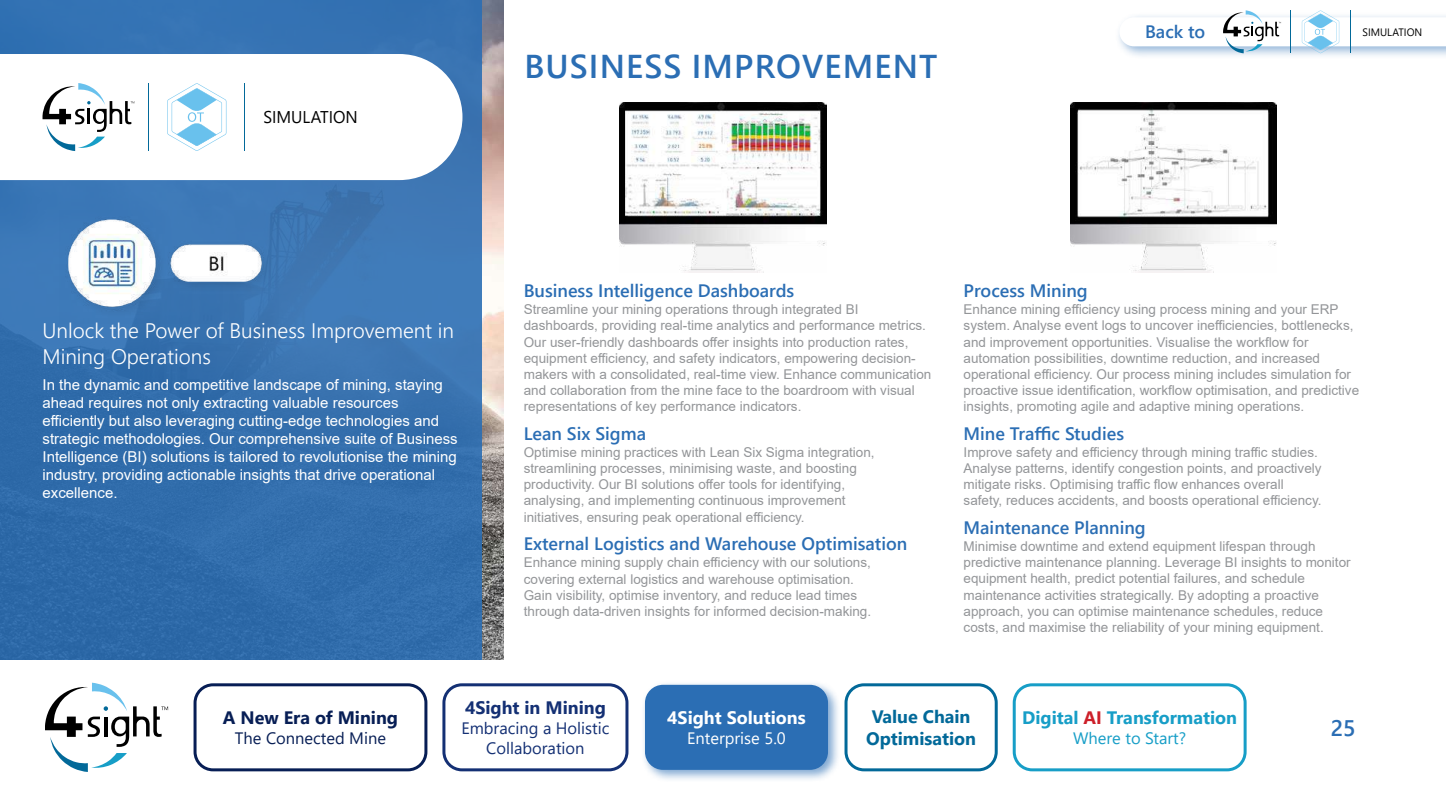
<style>
.page{position:relative;width:1446px;height:808px;background:#fff}
.page>*{position:absolute;margin:0;border:0;box-sizing:border-box;transform-origin:0 0}
.t1{font:600 33px "Segoe UI";letter-spacing:.035em;color:#2b6eb4}
.t2{font:600 22.5px "Segoe UI";color:#2b6eb4}
.t3{font:300 21px/25.2px "Segoe UI";color:#fff}
.t4{font:600 18px "Segoe UI";color:#2b6eb4}
.t5{font:700 18px "Segoe UI";color:#179ec7}
.t6{font:700 18px/21.6px "Segoe UI";color:#026999;text-align:center}
.t7{font:700 18px "Segoe UI";color:#071e55}
.t8{font:700 18px "Segoe UI";color:#fff}
.t9{font:700 18px "Segoe UI";color:#143074}
.t10{font:16.95px "Segoe UI";color:#000}
.t11{font:16.5px/19.8px "Segoe UI";color:#143074;text-align:center}
.t12{font:16.5px "Segoe UI";color:#071e55}
.t13{font:16.5px "Segoe UI";color:#fff}
.t14{font:16.5px "Segoe UI";color:#179ec7}
.t15{font:15px/18px "Arial";color:#fff}
.t16{font:13.5px/16.2px "Arial";color:#939598}
.t17{font:10.8px "Segoe UI";color:#000}
.s1{color:#cd202a}
</style>
<div class="page">
<img style="left:482px;top:0;width:21px;height:659px">
<div style="left:0;top:0;width:482px;height:659px;background:#3470ae"></div>
<div style="left:194px;top:683px;width:233px;height:88px;border:3px solid #071e55;border-radius:18px"></div>
<div style="left:1012px;top:683px;width:234px;height:88px;border:3px solid #179ec7;border-radius:18px"></div>
<div style="left:442px;top:683px;width:186px;height:88px;border:3px solid #143074;border-radius:18px"></div>
<div style="left:640px;top:680px;width:201px;height:102px;background:#2b6eb4;opacity:.6"></div>
<div style="left:645px;top:685px;width:183px;height:85px;background:#2b6eb4;border-radius:18px"></div>
<div style="left:844px;top:683px;width:154px;height:88px;border:3px solid #026999;border-radius:18px"></div>
<svg style="left:45px;top:683px;width:123px;height:89px"></svg>
<div style="left:0;top:54px;width:462px;height:126px;background:#fff"></div>
<img style="left:59px;top:210px;width:218px;height:114px">
<svg style="left:43px;top:83px;width:91px;height:68px;background:#d1d7da"></svg>
<hr style="left:148px;top:83px;width:1px;height:68px;background:#026999">
<hr style="left:244px;top:83px;width:1px;height:68px;background:#026999">
<svg style="left:167px;top:83px;width:59px;height:68px;background:#d3ecf9"></svg>
<img style="left:620px;top:102px;width:206px;height:170px">
<img style="left:1070px;top:102px;width:207px;height:170px">
<div style="left:1114px;top:12px;width:332px;height:48px;background:#2b6eb4;opacity:.5"></div>
<svg style="left:1119px;top:10px;width:327px;height:43px"></svg>
<p class="t10" style="left:263px;top:101px;width:96px">SIMULATION</p>
<h3 class="t3" style="left:43px;top:316px;width:413px">Unlock the Power of Business Improvement in<br>Mining Operations</h3>
<p class="t15" style="left:43px;top:375px;width:417px">In the dynamic and competitive landscape of mining, staying ahead requires not only extracting valuable resources efficiently but also leveraging cutting-edge technologies and strategic methodologies. Our comprehensive suite of Business Intelligence (BI) solutions is tailored to revolutionise the mining industry, providing actionable insights that drive operational excellence.</p>
<h1 class="t1" style="left:524px;top:35px;width:414px">BUSINESS IMPROVEMENT</h1>
<h3 class="t4" style="left:1145px;top:15px;width:62px">Back to</h3>
<p class="t17" style="left:1362px;top:22px;width:61px">SIMULATION</p>
<h3 class="t4" style="left:524px;top:273px;width:272px">Business Intelligence Dashboards</h3>
<h3 class="t4" style="left:963px;top:273px;width:126px">Process Mining</h3>
<p class="t16" style="left:524px;top:301px;width:409px">Streamline your mining operations through integrated BI dashboards, providing real-time analytics and performance metrics.<br>Our user-friendly dashboards offer insights into production rates, equipment efficiency, and safety indicators, empowering decision&shy;makers with a consolidated, real-time view. Enhance communication and collaboration from the mine face to the boardroom with visual representations of key performance indicators.</p>
<p class="t16" style="left:963px;top:301px;width:397px">Enhance mining efficiency using process mining and your ERP system. Analyse event logs to uncover inefficiencies, bottlenecks, and improvement opportunities. Visualise the workflow for automation possibilities, downtime reduction, and increased operational efficiency. Our process mining includes simulation for proactive issue identification, workflow optimisation, and predictive insights, promoting agile and adaptive mining operations.</p>
<p class="t16" style="left:524px;top:444px;width:352px">Optimise mining practices with Lean Six Sigma integration, streamlining processes, minimising waste, and boosting productivity. Our BI solutions offer tools for identifying, analysing, and implementing continuous improvement initiatives, ensuring peak operational efficiency.</p>
<p class="t16" style="left:963px;top:444px;width:359px">Improve safety and efficiency through mining traffic studies.<br>Analyse patterns, identify congestion points, and proactively mitigate risks. Optimising traffic flow enhances overall safety, reduces accidents, and boosts operational efficiency.</p>
<p class="t16" style="left:524px;top:554px;width:349px">Enhance mining supply chain efficiency with our solutions, covering external logistics and warehouse optimisation.<br>Gain visibility, optimise inventory, and reduce lead times through data-driven insights for informed decision-making.</p>
<h3 class="t4" style="left:524px;top:416px;width:124px">Lean Six Sigma</h3>
<h3 class="t4" style="left:963px;top:416px;width:162px">Mine Traffic Studies</h3>
<h3 class="t4" style="left:963px;top:510px;width:184px">Maintenance Planning</h3>
<h3 class="t4" style="left:524px;top:527px;width:385px">External Logistics and Warehouse Optimisation</h3>
<p class="t16" style="left:963px;top:538px;width:389px">Minimise downtime and extend equipment lifespan through predictive maintenance planning. Leverage BI insights to monitor equipment health, predict potential failures, and schedule maintenance activities strategically. By adopting a proactive approach, you can optimise maintenance schedules, reduce costs, and maximise the reliability of your mining equipment.</p>
<h3 class="t7" style="left:223px;top:701px;width:177px">A New Era of Mining</h3>
<p class="t12" style="left:235px;top:722px;width:153px">The Connected Mine</p>
<h3 class="t9" style="left:465px;top:691px;width:142px">4Sight in Mining</h3>
<p class="t11" style="left:461px;top:717px;width:150px">Embracing a Holistic<br>Collaboration</p>
<h3 class="t8" style="left:667px;top:701px;width:140px">4Sight Solutions</h3>
<p class="t13" style="left:687px;top:722px;width:100px">Enterprise 5.0</p>
<h3 class="t6" style="left:866px;top:704px;width:112px">Value Chain<br>Optimisation</h3>
<h2 class="t2" style="left:1330px;top:706px;width:26px">25</h2>
<h3 class="t5" style="left:1022px;top:701px;width:216px">Digital <span class="s1">AI</span> Transformation</h3>
<p class="t14" style="left:1073px;top:722px;width:114px">Where to Start?</p>
</div>
